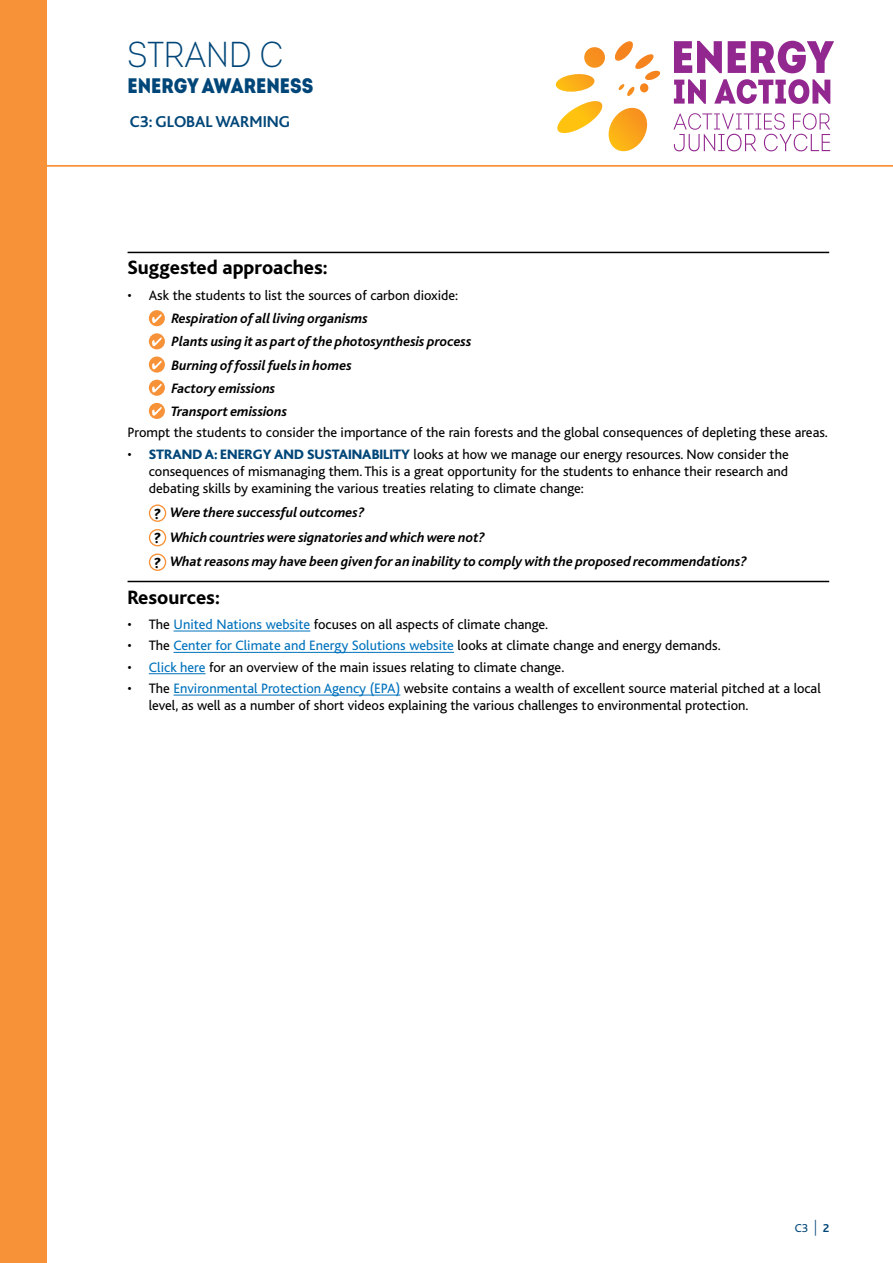
<style>
.page{position:relative;width:893px;height:1263px;background:#fff}
.page>*{position:absolute;margin:0;border:0;box-sizing:border-box;transform-origin:0 0}
.t1{font:36px "Intro Cond Light Free";color:#004678}
.t2{font:21px "Intro Cond Black Free";color:#004678}
.t3{font:800 20.25px "Bliss";color:#000}
.t4{font:700 16.5px "Bliss";color:#004678}
.t5{font:14.25px/17.1px "Bliss";color:#000;text-align:justify}
.t6{font:italic 700 14.25px/23.1px "Bliss";color:#000}
.t7{font:12px "Bliss";color:#004678}
.s1{font-weight:800;color:#004678}
.s2{font-weight:800;font-style:normal;font-size:15.15px}
.s3{color:#0072bc}
.s4{font-weight:300;font-size:15.6px}
.s5{font-weight:700}
</style>
<div class="page">
<hr style="left:0;top:165px;width:893px;height:2px;background:#f79239">
<div style="left:0;top:0;width:47px;height:1263px;background:#f79239"></div>
<svg style="left:673px;top:113px;width:157px;height:38px"></svg>
<svg style="left:674px;top:41px;width:48px;height:32px"></svg>
<svg style="left:728px;top:41px;width:106px;height:32px"></svg>
<svg style="left:674px;top:79px;width:32px;height:25px"></svg>
<svg style="left:714px;top:79px;width:116px;height:25px"></svg>
<svg style="left:555px;top:41px;width:105px;height:111px"></svg>
<hr style="left:128px;top:252px;width:701px;height:1px;background:#000">
<hr style="left:128px;top:581px;width:701px;height:1px;background:#000">
<hr style="left:174px;top:631px;width:136px;height:1px;background:#0072bc">
<hr style="left:174px;top:652px;width:280px;height:1px;background:#0072bc">
<hr style="left:149px;top:673px;width:57px;height:1px;background:#0072bc">
<hr style="left:174px;top:695px;width:226px;height:1px;background:#0072bc">
<div style="left:149px;top:310px;width:16px;height:16px;background:#f79239;border-radius:50%"></div>
<svg style="left:152px;top:314px;width:10px;height:9px"></svg>
<div style="left:149px;top:333px;width:16px;height:16px;background:#f79239;border-radius:50%"></div>
<svg style="left:152px;top:337px;width:10px;height:9px"></svg>
<svg style="left:149px;top:356px;width:16px;height:17px"></svg>
<svg style="left:152px;top:361px;width:10px;height:8px"></svg>
<svg style="left:149px;top:380px;width:16px;height:16px"></svg>
<svg style="left:152px;top:384px;width:10px;height:8px"></svg>
<div style="left:149px;top:403px;width:16px;height:16px;background:#f79239;border-radius:50%"></div>
<svg style="left:152px;top:407px;width:10px;height:9px"></svg>
<div style="left:149px;top:504px;width:17px;height:18px;border:1px solid #f79239;border-radius:50%"></div>
<div style="left:149px;top:529px;width:17px;height:17px;border:1px solid #f79239;border-radius:50%"></div>
<div style="left:149px;top:553px;width:17px;height:18px;border:1px solid #f79239;border-radius:50%"></div>
<h1 class="t1" style="left:128px;top:33px;width:157px">STRAND C</h1>
<h2 class="t2" style="left:128px;top:71px;width:187px">ENERGY AWARENESS</h2>
<p class="t4" style="left:130px;top:113px;width:162px">C3: GLOBAL WARMING</p>
<h3 class="t3" style="left:128px;top:257px;width:202px">Suggested approaches:</h3>
<p class="t5" style="left:128px;top:287px;width:332px">• Ask the students to list the sources of carbon dioxide:</p>
<p class="t6" style="left:171px;top:307px;width:302px">Respiration of all living organisms<br>Plants using it as part of the photosynthesis process<br>Burning offossil fuels in homes<br>Factory emissions<br>Transport emissions</p>
<p class="t5" style="left:128px;top:424px;width:702px">Prompt the students to consider the importance of the rain forests and the global consequences of depleting these areas.</p>
<p class="t5" style="left:149px;top:446px;width:641px;text-indent:-21px">• <span class="s1">STRAND A: ENERGY AND SUSTAINABILITY</span> looks at how we manage our energy resources. Now consider the consequences of mismanaging them. This is a great opportunity for the students to enhance their research and debating skills by examining the various treaties relating to climate change:</p>
<p class="t6" style="left:154px;top:501px;width:595px;line-height:24.5px"><span class="s2">?</span> Were there successful outcomes?<br><span class="s2">?</span> Which countries were signatories and which were not?<br><span class="s2">?</span> What reasons may have been given for an inability to comply with the proposed recommendations?</p>
<h3 class="t3" style="left:128px;top:586px;width:94px">Resources:</h3>
<p class="t5" style="left:128px;top:616px;width:422px">• The <span class="s3">United Nations website</span> focuses on all aspects of climate change.</p>
<p class="t5" style="left:128px;top:637px;width:595px">• The <span class="s3">Center for Climate and Energy Solutions website</span> looks at climate change and energy demands.</p>
<p class="t5" style="left:128px;top:659px;width:438px">• <span class="s3">Click here</span> for an overview of the main issues relating to climate change.</p>
<p class="t5" style="left:149px;top:680px;width:673px;text-indent:-21px">• The <span class="s3">Environmental Protection Agency (EPA)</span> website contains a wealth of excellent source material pitched at a local level, as well as a number of short videos explaining the various challenges to environmental protection.</p>
<p class="t7" style="left:795px;top:1221px;width:36px">C3 <span class="s4">|</span> <span class="s5">2</span></p>
</div>
